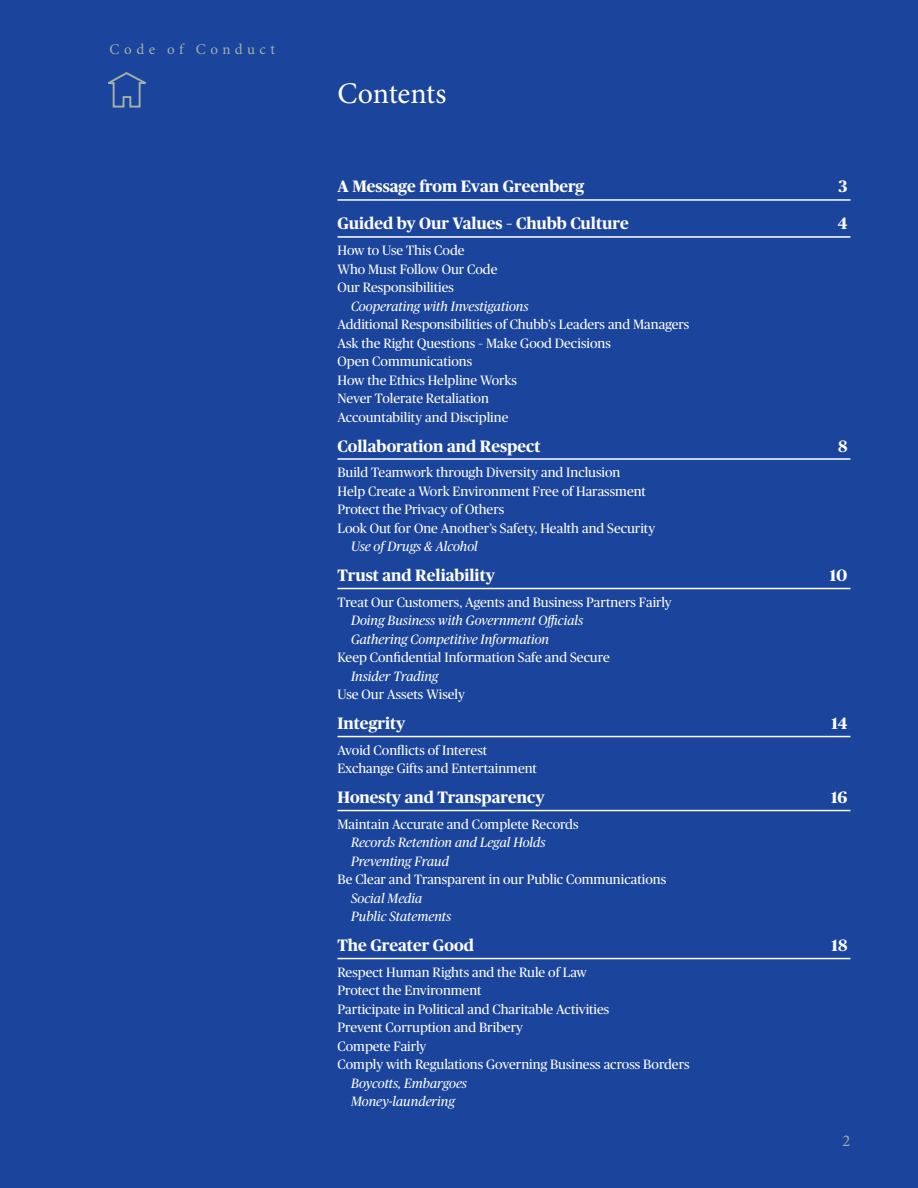
<style>
.page{position:relative;width:918px;height:1188px;background:#1b449c}
.page>*{position:absolute;margin:0;border:0;box-sizing:border-box;transform-origin:0 0}
.Section_Heading_-_Ch{font:30px "Minion Pro";letter-spacing:-.005em;color:#fff}
.Contents_1{font:700 16.5px "Chubb Publico";color:#fff}
.t1{font:16.5px "Minion Pro";color:#a3afa9}
.t2{font:15px "Minion Pro";letter-spacing:.295em;color:#a3afa9}
.Contents_2{font:13.5px "Chubb Publico";color:#fff}
.Contents_3{font:italic 13.5px "Chubb Publico";color:#fff}
</style>
<div class="page">
<hr style="left:338px;top:199px;width:512px;height:2px;background:#fff">
<hr style="left:338px;top:236px;width:512px;height:2px;background:#fff">
<hr style="left:338px;top:458px;width:512px;height:2px;background:#fff">
<hr style="left:338px;top:588px;width:512px;height:1px;background:#fff">
<hr style="left:338px;top:736px;width:512px;height:1px;background:#fff">
<hr style="left:338px;top:810px;width:512px;height:1px;background:#fff">
<hr style="left:338px;top:958px;width:512px;height:1px;background:#fff">
<svg style="left:108px;top:72px;width:38px;height:36px"></svg>
<p class="t2" style="left:110px;top:39px;width:167px">Code of Conduct</p>
<p class="Section_Heading_-_Ch" style="left:338px;top:73px;width:110px">Contents</p>
<p class="Contents_1" style="left:338px;top:175px;width:248px">A Message from Evan Greenberg</p>
<p class="Contents_1" style="left:839px;top:175px;width:10px">3</p>
<p class="Contents_1" style="left:338px;top:212px;width:293px">Guided by Our Values – Chubb Culture</p>
<p class="Contents_1" style="left:838px;top:212px;width:11px">4</p>
<p class="Contents_2" style="left:338px;top:241px;width:129px">How to Use This Code</p>
<p class="Contents_2" style="left:338px;top:260px;width:161px">Who Must Follow Our Code</p>
<p class="Contents_2" style="left:338px;top:278px;width:118px">Our Responsibilities</p>
<p class="Contents_3" style="left:351px;top:297px;width:179px">Cooperating with Investigations</p>
<p class="Contents_2" style="left:338px;top:315px;width:353px">Additional Responsibilities of Chubb’s Leaders and Managers</p>
<p class="Contents_2" style="left:338px;top:334px;width:275px">Ask the Right Questions – Make Good Decisions</p>
<p class="Contents_2" style="left:338px;top:352px;width:136px">Open Communications</p>
<p class="Contents_2" style="left:338px;top:371px;width:181px">How the Ethics Helpline Works</p>
<p class="Contents_2" style="left:338px;top:389px;width:153px">Never Tolerate Retaliation</p>
<p class="Contents_2" style="left:338px;top:408px;width:172px">Accountability and Discipline</p>
<p class="Contents_1" style="left:338px;top:434px;width:204px">Collaboration and Respect</p>
<p class="Contents_1" style="left:838px;top:434px;width:11px">8</p>
<p class="Contents_2" style="left:338px;top:463px;width:284px">Build Teamwork through Diversity and Inclusion</p>
<p class="Contents_2" style="left:338px;top:482px;width:310px">Help Create a Work Environment Free of Harassment</p>
<p class="Contents_2" style="left:338px;top:500px;width:168px">Protect the Privacy of Others</p>
<p class="Contents_2" style="left:338px;top:519px;width:319px">Look Out for One Another’s Safety, Health and Security</p>
<p class="Contents_3" style="left:351px;top:537px;width:128px">Use of Drugs &amp; Alcohol</p>
<p class="Contents_1" style="left:338px;top:563px;width:159px">Trust and Reliability</p>
<p class="Contents_1" style="left:830px;top:563px;width:19px">10</p>
<p class="Contents_2" style="left:338px;top:593px;width:336px">Treat Our Customers, Agents and Business Partners Fairly</p>
<p class="Contents_3" style="left:351px;top:611px;width:234px">Doing Business with Government Officials</p>
<p class="Contents_3" style="left:351px;top:630px;width:200px">Gathering Competitive Information</p>
<p class="Contents_2" style="left:338px;top:648px;width:274px">Keep Confidential Information Safe and Secure</p>
<p class="Contents_3" style="left:351px;top:667px;width:89px">Insider Trading</p>
<p class="Contents_2" style="left:338px;top:685px;width:129px">Use Our Assets Wisely</p>
<p class="Contents_1" style="left:338px;top:711px;width:69px">Integrity</p>
<p class="Contents_1" style="left:832px;top:711px;width:17px">14</p>
<p class="Contents_2" style="left:338px;top:741px;width:151px">Avoid Conflicts of Interest</p>
<p class="Contents_2" style="left:338px;top:759px;width:201px">Exchange Gifts and Entertainment</p>
<p class="Contents_1" style="left:338px;top:785px;width:209px">Honesty and Transparency</p>
<p class="Contents_1" style="left:831px;top:785px;width:18px">16</p>
<p class="Contents_2" style="left:338px;top:815px;width:243px">Maintain Accurate and Complete Records</p>
<p class="Contents_3" style="left:351px;top:833px;width:196px">Records Retention and Legal Holds</p>
<p class="Contents_3" style="left:351px;top:852px;width:100px">Preventing Fraud</p>
<p class="Contents_2" style="left:338px;top:870px;width:330px">Be Clear and Transparent in our Public Communications</p>
<p class="Contents_3" style="left:351px;top:889px;width:73px">Social Media</p>
<p class="Contents_3" style="left:351px;top:907px;width:102px">Public Statements</p>
<p class="Contents_1" style="left:338px;top:933px;width:138px">The Greater Good</p>
<p class="Contents_1" style="left:832px;top:933px;width:17px">18</p>
<p class="Contents_2" style="left:338px;top:963px;width:251px">Respect Human Rights and the Rule of Law</p>
<p class="Contents_2" style="left:338px;top:981px;width:146px">Protect the Environment</p>
<p class="Contents_2" style="left:338px;top:1000px;width:273px">Participate in Political and Charitable Activities</p>
<p class="Contents_2" style="left:338px;top:1018px;width:187px">Prevent Corruption and Bribery</p>
<p class="Contents_2" style="left:338px;top:1037px;width:90px">Compete Fairly</p>
<p class="Contents_2" style="left:338px;top:1055px;width:354px">Comply with Regulations Governing Business across Borders</p>
<p class="Contents_3" style="left:351px;top:1074px;width:118px">Boycotts, Embargoes</p>
<p class="Contents_3" style="left:351px;top:1092px;width:105px">Money-laundering</p>
<p class="t1" style="left:843px;top:1130px;width:9px">2</p>
</div>
